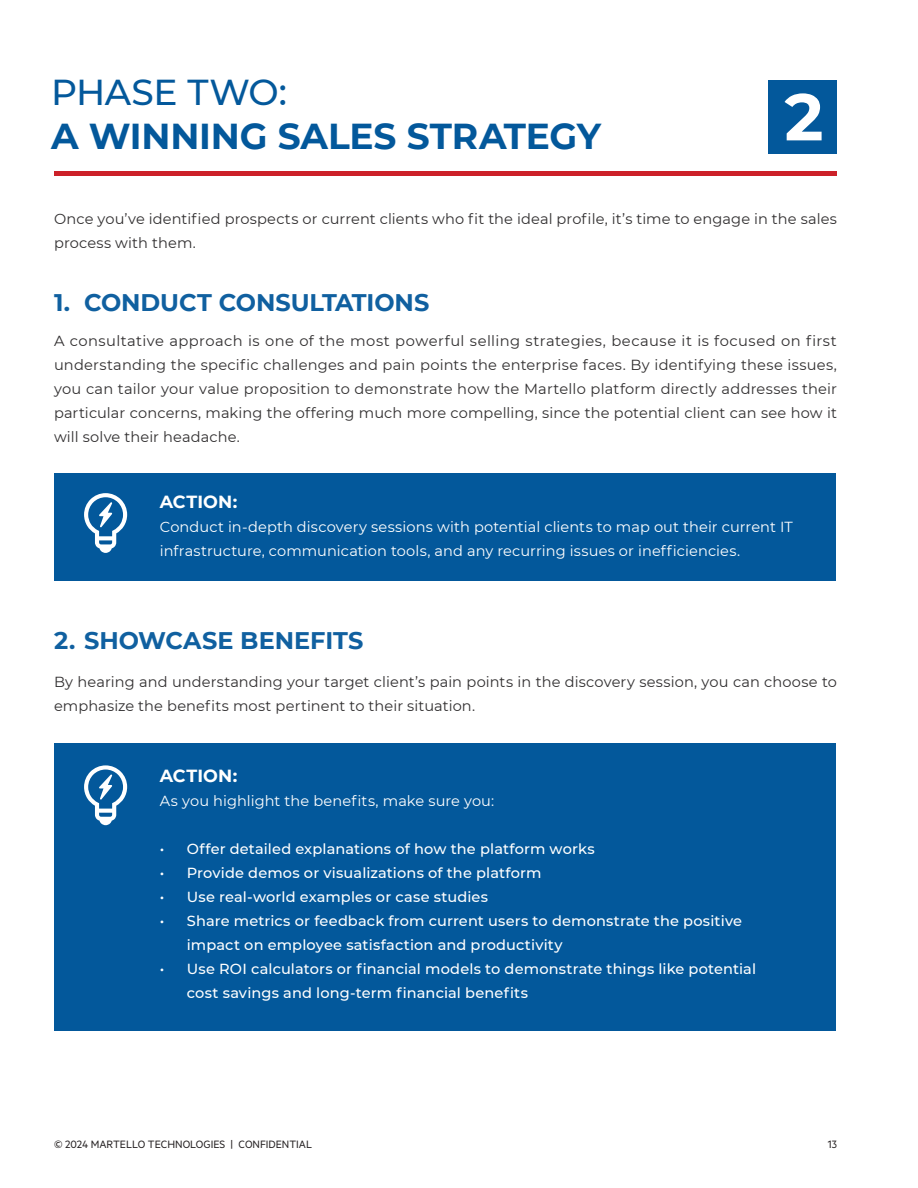
<style>
.page{position:relative;width:918px;height:1188px;background:#fff}
.page>*{position:absolute;margin:0;border:0;box-sizing:border-box;transform-origin:0 0}
.t1{font:700 66px "Montserrat";color:#fff}
.t2{font:700 36px/43.5px "Montserrat";letter-spacing:-.005em;color:#03589b}
.t3{font:700 24px "Montserrat";letter-spacing:-.005em;color:#1060a0}
.t4{font:700 17.55px "Montserrat";letter-spacing:.01em;color:#fff}
.t5{font:14.55px/24px "Montserrat";letter-spacing:.005em;color:#312f30}
.t6{font:500 14.55px/24px "Montserrat";letter-spacing:.01em;color:#fff}
.t7{font:14.55px/24px "Montserrat";letter-spacing:.005em;color:#fff}
.t8{font:12px "Metric";color:#231f20}
.s1{font-weight:500}
</style>
<div class="page">
<div style="left:768px;top:80px;width:68px;height:73px;background:#03589b"></div>
<hr style="left:54px;top:172px;width:783px;height:4px;background:#cc2129">
<div style="left:55px;top:473px;width:781px;height:108px;background:#03589b"></div>
<div style="left:55px;top:743px;width:781px;height:288px;background:#03589b"></div>
<svg style="left:84px;top:493px;width:43px;height:60px"></svg>
<svg style="left:84px;top:765px;width:43px;height:60px"></svg>
<p class="t2" style="left:51px;top:69px;width:552px"><span class="s1">PHASE TWO:<br></span>A WINNING SALES STRATEGY</p>
<p class="t1" style="left:784px;top:69px;width:40px">2</p>
<p class="t5" style="left:54px;top:206px;width:785px">Once you’ve identified prospects or current clients who fit the ideal profile, it’s time to engage in the sales process with them.</p>
<p class="t3" style="left:54px;top:285px;width:377px">1. CONDUCT CONSULTATIONS</p>
<p class="t5" style="left:54px;top:329px;width:785px;text-align:justify">A consultative approach is one of the most powerful selling strategies, because it is focused on first understanding the specific challenges and pain points the enterprise faces. By identifying these issues, you can tailor your value proposition to demonstrate how the Martello platform directly addresses their particular concerns, making the offering much more compelling, since the potential client can see how it will solve their headache.</p>
<p class="t4" style="left:160px;top:489px;width:79px">ACTION:</p>
<p class="t7" style="left:160px;top:515px;width:635px">Conduct in-depth discovery sessions with potential clients to map out their current IT infrastructure, communication tools, and any recurring issues or inefficiencies.</p>
<p class="t3" style="left:54px;top:624px;width:311px">2. SHOWCASE BENEFITS</p>
<p class="t5" style="left:54px;top:669px;width:784px">By hearing and understanding your target client’s pain points in the discovery session, you can choose to emphasize the benefits most pertinent to their situation.</p>
<p class="t4" style="left:160px;top:763px;width:79px">ACTION:</p>
<p class="t7" style="left:160px;top:788px;width:336px">As you highlight the benefits, make sure you:</p>
<p class="t6" style="left:160px;top:836px;width:437px">• Offer detailed explanations of how the platform works</p>
<p class="t6" style="left:160px;top:860px;width:383px">• Provide demos or visualizations of the platform</p>
<p class="t6" style="left:160px;top:884px;width:330px">• Use real-world examples or case studies</p>
<p class="t6" style="left:187px;top:908px;width:557px;text-indent:-27px">• Share metrics or feedback from current users to demonstrate the positive impact on employee satisfaction and productivity</p>
<p class="t6" style="left:187px;top:956px;width:571px;text-indent:-27px">• Use ROI calculators or financial models to demonstrate things like potential cost savings and long-term financial benefits</p>
<p class="t8" style="left:54px;top:1138px;width:260px">© 2024 MARTELLO TECHNOLOGIES | CONFIDENTIAL</p>
<p class="t8" style="left:828px;top:1138px;width:11px">13</p>
</div>
